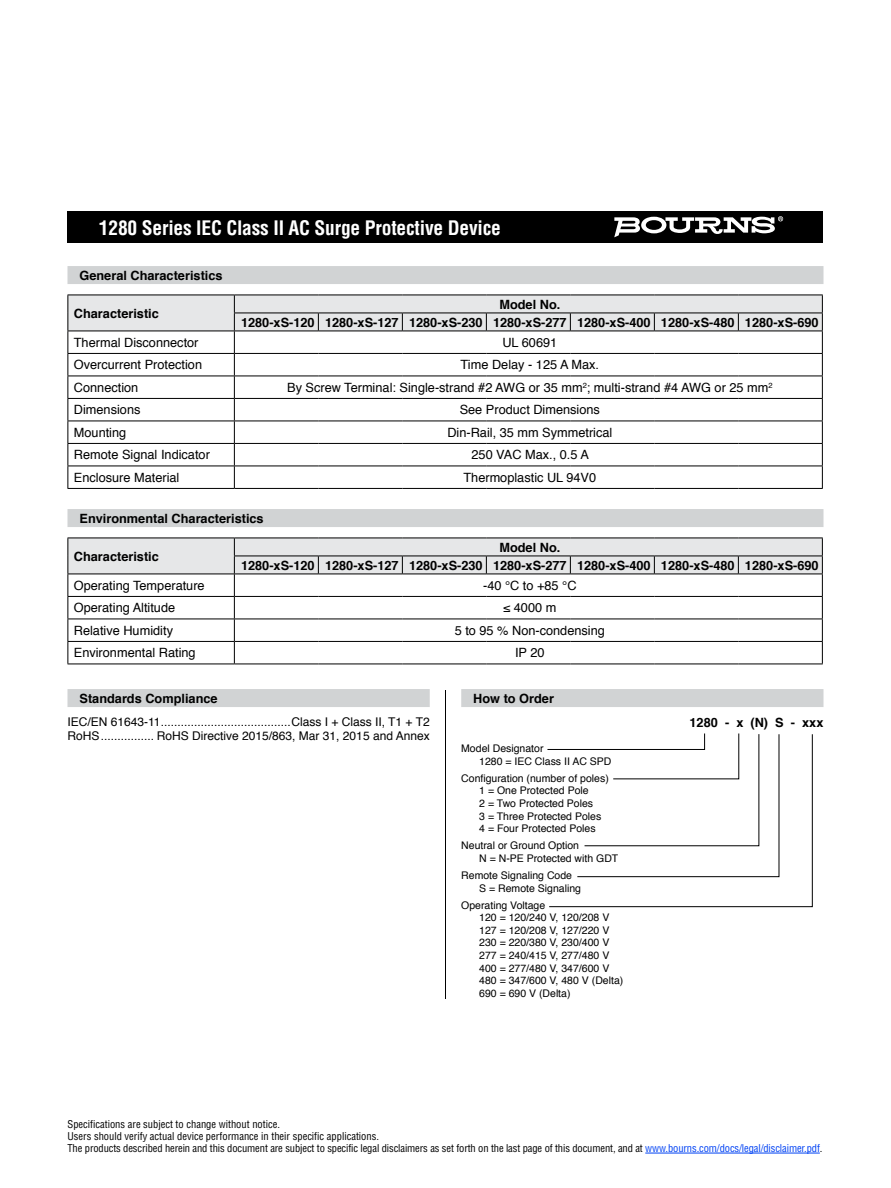
<style>
.page{position:relative;width:891px;height:1188px;background:#fff}
.page>*{position:absolute;margin:0;border:0;box-sizing:border-box;transform-origin:0 0}
.t1{font:700 condensed 19.5px "Helvetica";letter-spacing:-.01em;color:#fff}
.t2{font:12.75px "Helvetica";color:#000}
.t3{font:700 12.75px/18px "Helvetica";color:#000;text-align:center}
.t4{font:12px "Helvetica";color:#000}
.t5{font:10.5px/12.6px "Helvetica";color:#000}
.t6{font:condensed 10.5px/12px "Helvetica";letter-spacing:-.01em;color:#000}
.s1{color:#0042f4}
</style>
<div class="page">
<div style="left:68px;top:212px;width:756px;height:31px;background:#000"></div>
<svg style="left:614px;top:216px;width:169px;height:21px"></svg>
<div style="left:68px;top:266px;width:756px;height:18px;background:#d1d3d4"></div>
<svg style="left:68px;top:295px;width:755px;height:193px"></svg>
<hr style="left:68px;top:488px;width:166px;height:1px;background:#000">
<hr style="left:234px;top:488px;width:84px;height:1px;background:#000">
<hr style="left:318px;top:488px;width:84px;height:1px;background:#000">
<hr style="left:402px;top:488px;width:84px;height:1px;background:#000">
<hr style="left:486px;top:488px;width:84px;height:1px;background:#000">
<hr style="left:570px;top:488px;width:84px;height:1px;background:#000">
<hr style="left:654px;top:488px;width:84px;height:1px;background:#000">
<hr style="left:738px;top:488px;width:85px;height:1px;background:#000">
<div style="left:68px;top:509px;width:756px;height:18px;background:#d1d3d4"></div>
<svg style="left:68px;top:538px;width:755px;height:126px"></svg>
<hr style="left:68px;top:664px;width:166px;height:1px;background:#000">
<hr style="left:234px;top:664px;width:84px;height:1px;background:#000">
<hr style="left:318px;top:664px;width:84px;height:1px;background:#000">
<hr style="left:402px;top:664px;width:84px;height:1px;background:#000">
<hr style="left:486px;top:664px;width:84px;height:1px;background:#000">
<hr style="left:570px;top:664px;width:84px;height:1px;background:#000">
<hr style="left:654px;top:664px;width:84px;height:1px;background:#000">
<hr style="left:738px;top:664px;width:85px;height:1px;background:#000">
<div style="left:68px;top:689px;width:362px;height:18px;background:#d1d3d4"></div>
<hr style="left:445px;top:690px;width:1px;height:309px;background:#000">
<div style="left:461px;top:689px;width:363px;height:18px;background:#d1d3d4"></div>
<svg style="left:548px;top:734px;width:265px;height:173px"></svg>
<hr style="left:645px;top:1153px;width:175px;height:1px;background:#0042f4">
<h1 class="t1" style="left:99px;top:215px;width:403px">1280 Series IEC Class II AC Surge Protective Device</h1>
<p class="t3" style="left:80px;top:266px;width:145px">General Characteristics</p>
<p class="t3" style="left:74px;top:304px;width:87px">Characteristic</p>
<p class="t3" style="left:241px;top:295px;width:579px">Model No.<br>1280-xS-120 1280-xS-127 1280-xS-230 1280-xS-277 1280-xS-400 1280-xS-480 1280-xS-690</p>
<p class="t2" style="left:74px;top:333px;width:126px">Thermal Disconnector</p>
<p class="t2" style="left:502px;top:333px;width:56px">UL 60691</p>
<p class="t2" style="left:74px;top:355px;width:130px">Overcurrent Protection</p>
<p class="t2" style="left:461px;top:355px;width:140px">Time Delay - 125 A Max.</p>
<p class="t2" style="left:74px;top:378px;width:66px">Connection</p>
<p class="t2" style="left:287px;top:378px;width:487px">By Screw Terminal: Single-strand #2 AWG or 35 mm<sup>2</sup>; multi-strand #4 AWG or 25 mm<sup>2</sup></p>
<p class="t2" style="left:74px;top:400px;width:68px">Dimensions</p>
<p class="t2" style="left:460px;top:400px;width:142px">See Product Dimensions</p>
<p class="t2" style="left:74px;top:423px;width:54px">Mounting</p>
<p class="t2" style="left:447px;top:423px;width:167px">Din-Rail, 35 mm Symmetrical</p>
<p class="t2" style="left:74px;top:445px;width:138px">Remote Signal Indicator</p>
<p class="t2" style="left:472px;top:445px;width:119px">250 VAC Max., 0.5 A</p>
<p class="t2" style="left:74px;top:468px;width:107px">Enclosure Material</p>
<p class="t2" style="left:463px;top:468px;width:134px">Thermoplastic UL 94V0</p>
<p class="t3" style="left:80px;top:509px;width:186px">Environmental Characteristics</p>
<p class="t3" style="left:74px;top:547px;width:87px">Characteristic</p>
<p class="t3" style="left:241px;top:538px;width:579px">Model No.<br>1280-xS-120 1280-xS-127 1280-xS-230 1280-xS-277 1280-xS-400 1280-xS-480 1280-xS-690</p>
<p class="t2" style="left:74px;top:576px;width:132px">Operating Temperature</p>
<p class="t2" style="left:483px;top:576px;width:95px">-40 °C to +85 °C</p>
<p class="t2" style="left:74px;top:598px;width:103px">Operating Altitude</p>
<p class="t2" style="left:503px;top:598px;width:55px">≤ 4000 m</p>
<p class="t2" style="left:74px;top:621px;width:101px">Relative Humidity</p>
<p class="t2" style="left:455px;top:621px;width:152px">5 to 95 % Non-condensing</p>
<p class="t2" style="left:74px;top:643px;width:123px">Environmental Rating</p>
<p class="t2" style="left:515px;top:643px;width:31px">IP 20</p>
<p class="t3" style="left:80px;top:689px;width:140px">Standards Compliance</p>
<p class="t4" style="left:68px;top:712px;width:95px">IEC/EN 61643-11</p>
<p class="t4" style="left:291px;top:712px;width:140px">Class I + Class II, T1 + T2</p>
<p class="t4" style="left:68px;top:727px;width:34px">RoHS</p>
<p class="t4" style="left:157px;top:727px;width:274px">RoHS Directive 2015/863, Mar 31, 2015 and Annex</p>
<p class="t3" style="left:473px;top:689px;width:82px">How to Order</p>
<p class="t3" style="left:690px;top:714px;width:135px">1280 - x (N) S - xxx</p>
<p class="t5" style="left:479px;top:742px;width:134px;text-indent:-18px">Model Designator<br>1280 = IEC Class II AC SPD</p>
<p class="t5" style="left:479px;top:772px;width:131px;text-indent:-18px">Configuration (number of poles)<br>1 = One Protected Pole<br>2 = Two Protected Poles<br>3 = Three Protected Poles<br>4 = Four Protected Poles</p>
<p class="t5" style="left:479px;top:840px;width:141px;text-indent:-18px">Neutral or Ground Option<br>N = N-PE Protected with GDT</p>
<p class="t5" style="left:479px;top:869px;width:103px;text-indent:-18px">Remote Signaling Code<br>S = Remote Signaling</p>
<p class="t5" style="left:479px;top:899px;width:146px;text-indent:-18px">Operating Voltage<br>120 = 120/240 V, 120/208 V<br>127 = 120/208 V, 127/220 V<br>230 = 220/380 V, 230/400 V<br>277 = 240/415 V, 277/480 V<br>400 = 277/480 V, 347/600 V<br>480 = 347/600 V, 480 V (Delta)<br>690 = 690 V (Delta)</p>
<p class="t6" style="left:68px;top:1118px;width:756px">Specifications are subject to change without notice.<br>Users should verify actual device performance in their specific applications.<br>The products described herein and this document are subject to specific legal disclaimers as set forth on the last page of this document, and at <span class="s1">www.bourns.com/docs/legal/disclaimer.pdf</span>.</p>
</div>
